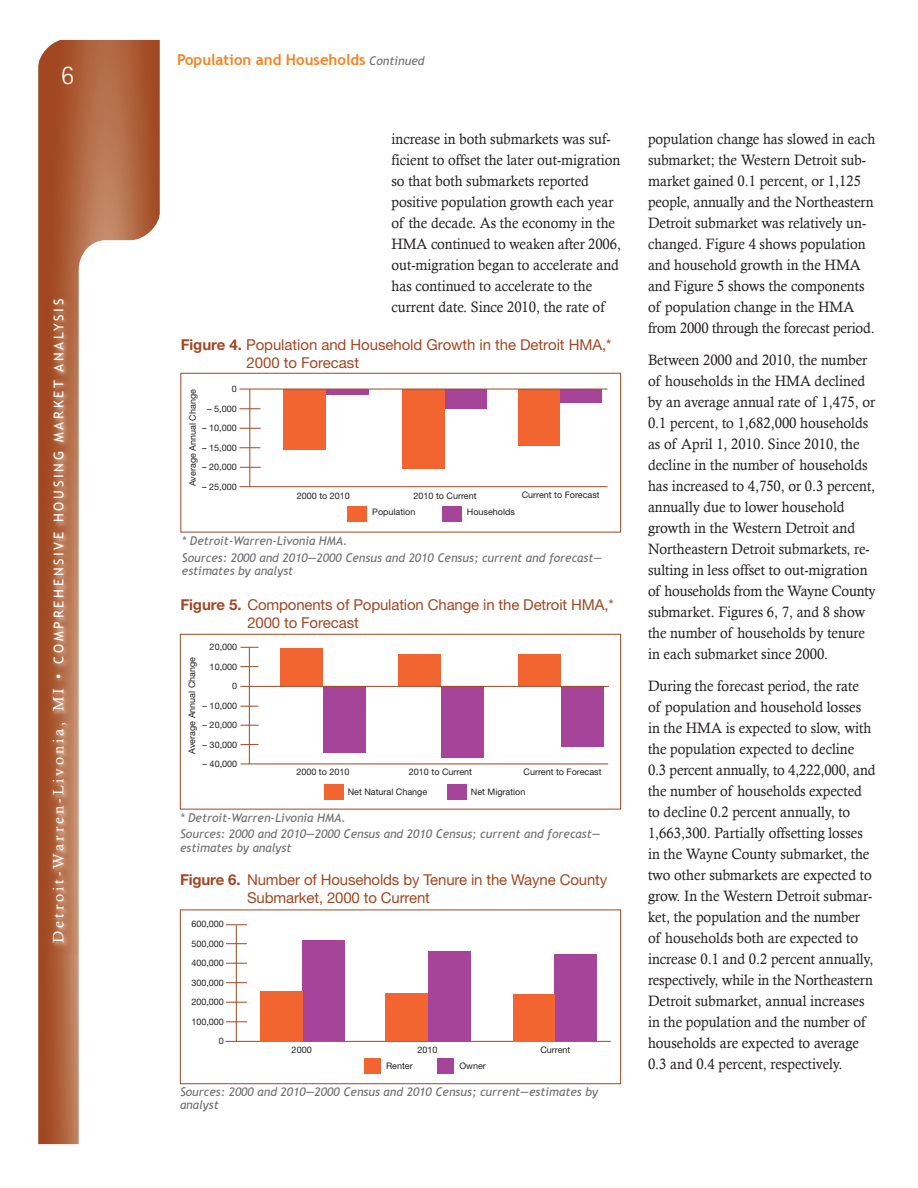
<style>
.page{position:relative;width:918px;height:1188px;background:#fff}
.page>*{position:absolute;margin:0;border:0;box-sizing:border-box;transform-origin:0 0}
.t1{font:300 27px "Rotis Sans Serif";color:#fff}
.body_text{font:15px/21px "Calisto";color:#231f20;scale:.95 1}
.t2{font:15px/18px "Helvetica Neue";letter-spacing:-.01em;color:#a14722}
.t3{font:700 15px "Trebuchet MS";color:#f58220}
.t4{font:13.5px "Trebuchet MS";letter-spacing:.2em;color:#fff}
.t5{font:italic 12px/13.5px "Trebuchet MS";color:#6c6d70}
.t6{font:9px "Helvetica Neue";color:#231f20}
.s1{font-family:"Calisto";font-size:15px}
.s2{font-weight:400;font-style:italic;font-size:12px;color:#6c6d70}
.s3{font-weight:700}
</style>
<div class="page">
<svg style="left:38px;top:40px;width:122px;height:1104px;background:#ad603b"></svg>
<svg style="left:79px;top:240px;width:106px;height:904px"></svg>
<svg style="left:38px;top:39px;width:30px;height:30px"></svg>
<svg style="left:130px;top:210px;width:36px;height:36px"></svg>
<img style="left:46px;top:290px;width:31px;height:663px">
<div style="left:180px;top:373px;width:441px;height:159px;border:1px solid #a14722"></div>
<hr style="left:249px;top:389px;width:1px;height:98px;background:#a14722">
<div style="left:326px;top:389px;width:42px;height:6px;background:#a54499"></div>
<div style="left:284px;top:389px;width:42px;height:61px;background:#f26430"></div>
<div style="left:444px;top:389px;width:43px;height:20px;background:#a54499"></div>
<div style="left:402px;top:389px;width:43px;height:79px;background:#f26430"></div>
<div style="left:560px;top:389px;width:42px;height:14px;background:#a54499"></div>
<div style="left:518px;top:389px;width:42px;height:57px;background:#f26430"></div>
<div style="left:347px;top:506px;width:20px;height:15px;background:#f26430"></div>
<div style="left:443px;top:506px;width:19px;height:15px;background:#a54499"></div>
<svg style="left:240px;top:428px;width:21px;height:1px"></svg>
<svg style="left:240px;top:408px;width:20px;height:1px"></svg>
<svg style="left:239px;top:447px;width:21px;height:1px"></svg>
<svg style="left:240px;top:467px;width:21px;height:1px"></svg>
<hr style="left:240px;top:389px;width:367px;height:1px;background:#a14722">
<hr style="left:240px;top:486px;width:367px;height:1px;background:#a14722">
<div style="left:180px;top:634px;width:441px;height:176px;border:1px solid #a14722"></div>
<div style="left:324px;top:785px;width:19px;height:15px;background:#f26430"></div>
<div style="left:448px;top:785px;width:19px;height:15px;background:#a54499"></div>
<div style="left:280px;top:648px;width:43px;height:38px;background:#f26430"></div>
<div style="left:323px;top:686px;width:43px;height:66px;background:#a54499"></div>
<div style="left:398px;top:655px;width:43px;height:31px;background:#f26430"></div>
<div style="left:441px;top:686px;width:43px;height:72px;background:#a54499"></div>
<div style="left:518px;top:655px;width:43px;height:31px;background:#f26430"></div>
<div style="left:561px;top:686px;width:43px;height:61px;background:#a54499"></div>
<hr style="left:249px;top:647px;width:1px;height:117px;background:#a14722">
<hr style="left:241px;top:764px;width:367px;height:1px;background:#a14722">
<hr style="left:240px;top:686px;width:369px;height:1px;background:#a14722">
<svg style="left:241px;top:647px;width:18px;height:1px"></svg>
<svg style="left:241px;top:725px;width:18px;height:1px"></svg>
<svg style="left:241px;top:744px;width:18px;height:1px"></svg>
<svg style="left:241px;top:706px;width:18px;height:1px"></svg>
<svg style="left:241px;top:666px;width:18px;height:1px"></svg>
<div style="left:180px;top:910px;width:441px;height:174px;border:1px solid #a14722"></div>
<hr style="left:225px;top:1041px;width:386px;height:1px;background:#a14722">
<hr style="left:236px;top:925px;width:1px;height:117px;background:#a14722">
<div style="left:364px;top:1059px;width:17px;height:15px;background:#f26430"></div>
<div style="left:437px;top:1059px;width:17px;height:15px;background:#a54499"></div>
<div style="left:302px;top:941px;width:43px;height:100px;background:#a54499"></div>
<div style="left:260px;top:991px;width:42px;height:50px;background:#f26430"></div>
<div style="left:428px;top:951px;width:43px;height:90px;background:#a54499"></div>
<div style="left:386px;top:993px;width:42px;height:48px;background:#f26430"></div>
<div style="left:554px;top:954px;width:43px;height:87px;background:#a54499"></div>
<div style="left:513px;top:994px;width:41px;height:47px;background:#f26430"></div>
<svg style="left:226px;top:1002px;width:21px;height:1px"></svg>
<svg style="left:226px;top:982px;width:21px;height:1px"></svg>
<svg style="left:226px;top:963px;width:21px;height:1px"></svg>
<svg style="left:226px;top:1021px;width:21px;height:1px"></svg>
<svg style="left:226px;top:943px;width:21px;height:1px"></svg>
<svg style="left:226px;top:924px;width:21px;height:1px"></svg>
<h1 class="t1" style="left:61px;top:60px;width:14px">6</h1>
<p class="t4" style="left:51px;top:943px;width:646px;rotate:-90deg"><span class="s1">Detroit-Warren-Livonia, MI •</span> COMPREHENSIVE HOUSING MARKET ANALYSIS</p>
<p class="t3" style="left:177px;top:50px;width:249px">Population and Households <span class="s2">Continued</span></p>
<p class="body_text" style="left:392px;top:128px;width:243px">increase in both submarkets was suf&shy;ficient to offset the later out-migration so that both submarkets reported positive population growth each year of the decade. As the economy in the HMA continued to weaken after 2006, out-migration began to accelerate and has continued to accelerate to the current date. Since 2010, the rate of</p>
<p class="t2" style="left:247px;top:336px;width:366px;text-indent:-66px"><span class="s3">Figure 4.</span> Population and Household Growth in the Detroit HMA,*<br>2000 to Forecast</p>
<p class="t6" style="left:232px;top:384px;width:7px">0</p>
<p class="t6" style="left:207px;top:403px;width:31px">– 5,000</p>
<p class="t6" style="left:202px;top:423px;width:36px">– 10,000</p>
<p class="t6" style="left:202px;top:442px;width:36px">– 15,000</p>
<p class="t6" style="left:202px;top:462px;width:36px">– 20,000</p>
<p class="t6" style="left:202px;top:481px;width:36px">– 25,000</p>
<p class="t6" style="left:187px;top:486px;width:98px;rotate:-90deg">Average Annual Change</p>
<p class="t6" style="left:297px;top:490px;width:55px">2000 to 2010</p>
<p class="t6" style="left:414px;top:490px;width:65px">2010 to Current</p>
<p class="t6" style="left:522px;top:490px;width:80px">Current to Forecast</p>
<p class="t6" style="left:372px;top:507px;width:45px">Population</p>
<p class="t6" style="left:467px;top:507px;width:50px">Households</p>
<p class="t5" style="left:182px;top:534px;width:167px">* Detroit-Warren-Livonia HMA.</p>
<p class="t5" style="left:182px;top:551px;width:422px">Sources: 2000 and 2010—2000 Census and 2010 Census; current and forecast— estimates by analyst</p>
<p class="t2" style="left:247px;top:595px;width:368px;text-indent:-67px"><span class="s3">Figure 5.</span> Components of Population Change in the Detroit HMA,*<br>2000 to Forecast</p>
<p class="t6" style="left:210px;top:642px;width:29px">20,000</p>
<p class="t6" style="left:210px;top:661px;width:29px">10,000</p>
<p class="t6" style="left:232px;top:681px;width:7px">0</p>
<p class="t6" style="left:203px;top:700px;width:36px">– 10,000</p>
<p class="t6" style="left:203px;top:720px;width:36px">– 20,000</p>
<p class="t6" style="left:203px;top:739px;width:36px">– 30,000</p>
<p class="t6" style="left:203px;top:759px;width:36px">– 40,000</p>
<p class="t6" style="left:187px;top:754px;width:98px;rotate:-90deg">Average Annual Change</p>
<p class="t6" style="left:296px;top:766px;width:55px">2000 to 2010</p>
<p class="t6" style="left:409px;top:766px;width:65px">2010 to Current</p>
<p class="t6" style="left:524px;top:766px;width:80px">Current to Forecast</p>
<p class="t6" style="left:348px;top:787px;width:81px">Net Natural Change</p>
<p class="t6" style="left:471px;top:787px;width:56px">Net Migration</p>
<p class="t5" style="left:180px;top:811px;width:167px">* Detroit-Warren-Livonia HMA.</p>
<p class="t5" style="left:180px;top:828px;width:422px">Sources: 2000 and 2010—2000 Census and 2010 Census; current and forecast— estimates by analyst</p>
<p class="t2" style="left:247px;top:871px;width:362px;text-indent:-67px"><span class="s3">Figure 6.</span> Number of Households by Tenure in the Wayne County<br>Submarket, 2000 to Current</p>
<p class="t6" style="left:191px;top:919px;width:34px">600,000</p>
<p class="t6" style="left:191px;top:938px;width:34px">500,000</p>
<p class="t6" style="left:191px;top:958px;width:34px">400,000</p>
<p class="t6" style="left:191px;top:977px;width:34px">300,000</p>
<p class="t6" style="left:191px;top:997px;width:34px">200,000</p>
<p class="t6" style="left:191px;top:1016px;width:34px">100,000</p>
<p class="t6" style="left:219px;top:1036px;width:7px">0</p>
<p class="t6" style="left:292px;top:1044px;width:22px">2000</p>
<p class="t6" style="left:417px;top:1044px;width:22px">2010</p>
<p class="t6" style="left:540px;top:1044px;width:32px">Current</p>
<p class="t6" style="left:386px;top:1061px;width:28px">Renter</p>
<p class="t6" style="left:459px;top:1061px;width:28px">Owner</p>
<p class="t5" style="left:180px;top:1085px;width:419px">Sources: 2000 and 2010—2000 Census and 2010 Census; current—estimates by analyst</p>
<p class="body_text" style="left:648px;top:128px;width:241px">population change has slowed in each submarket; the Western Detroit sub&shy;market gained 0.1 percent, or 1,125 people, annually and the Northeastern Detroit submarket was relatively un&shy;changed. Figure 4 shows population and household growth in the HMA and Figure 5 shows the components of population change in the HMA from 2000 through the forecast period.</p>
<p class="body_text" style="left:648px;top:349px;width:241px">Between 2000 and 2010, the number of households in the HMA declined by an average annual rate of 1,475, or 0.1 percent, to 1,682,000 households as of April 1, 2010. Since 2010, the decline in the number of households has increased to 4,750, or 0.3 percent, annually due to lower household growth in the Western Detroit and Northeastern Detroit submarkets, re&shy;sulting in less offset to out-migration of households from the Wayne County submarket. Figures 6, 7, and 8 show the number of households by tenure in each submarket since 2000.</p>
<p class="body_text" style="left:648px;top:675px;width:241px">During the forecast period, the rate<br>of population and household losses in the HMA is expected to slow, with the population expected to decline 0.3 percent annually, to 4,222,000, and the number of households expected to decline 0.2 percent annually, to 1,663,300. Partially offsetting losses in the Wayne County submarket, the two other submarkets are expected to grow. In the Western Detroit submar&shy;ket, the population and the number of households both are expected to increase 0.1 and 0.2 percent annually, respectively, while in the Northeastern Detroit submarket, annual increases in the population and the number of households are expected to average 0.3 and 0.4 percent, respectively.</p>
</div>
